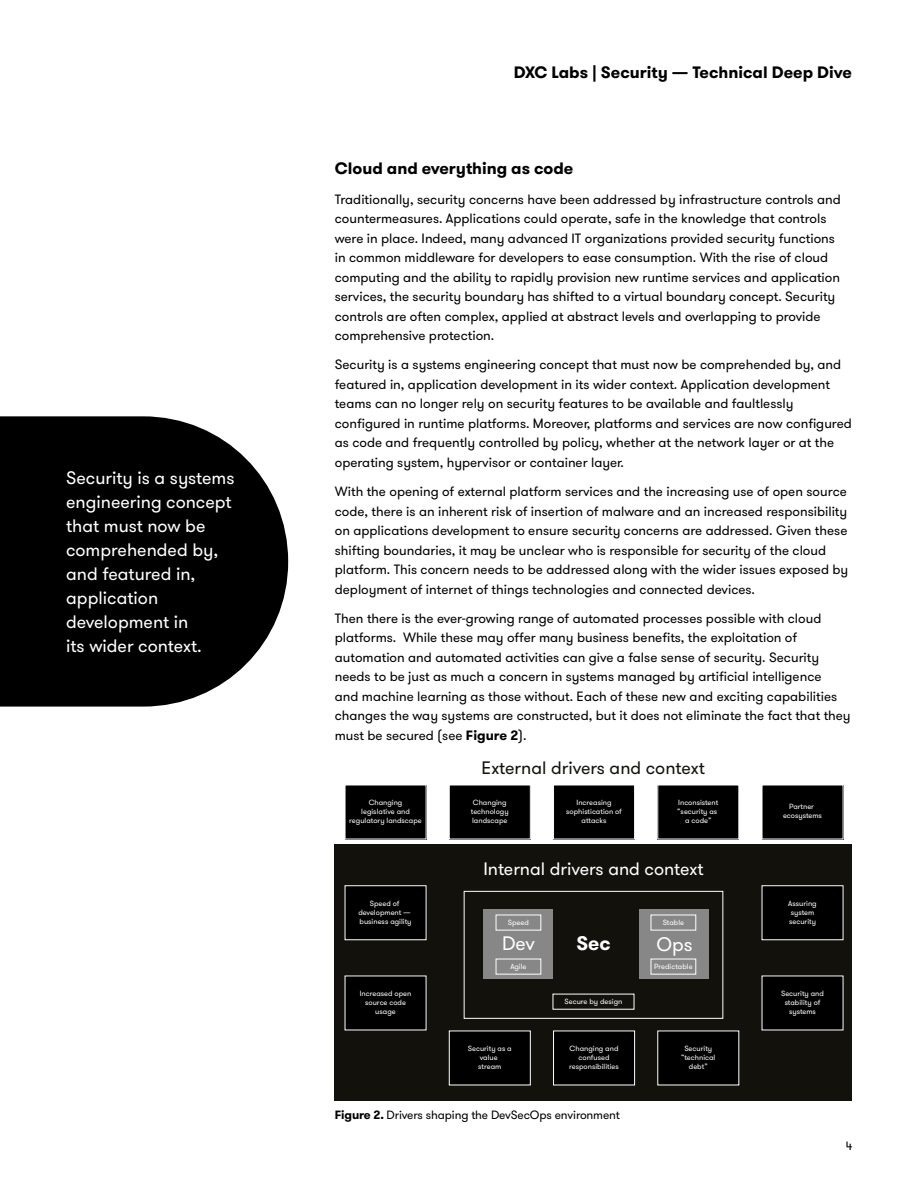
<style>
.page{position:relative;width:918px;height:1188px;background:#fff}
.page>*{position:absolute;margin:0;border:0;box-sizing:border-box;transform-origin:0 0}
.t1{font:19.5px "GT Walsheim Pro";color:#fff}
.t2{font:700 19.5px "GT Walsheim Pro";color:#fff}
.t3{font:18px/24px "GT Walsheim Pro";color:#fff}
.t4{font:18px "GT Walsheim Pro";color:#12110b}
.t5{font:700 16.5px "GT Walsheim Pro";color:#000}
.t6{font:13.5px/19.5px "GT Walsheim Pro";color:#000}
.t7{font:12px "GT Walsheim Pro";letter-spacing:-.01em;color:#000}
.t8{font:7.5px/9px "GT Walsheim Pro";color:#fff;text-align:center}
.s1{font-weight:700}
</style>
<div class="page">
<svg style="left:0;top:416px;width:288px;height:291px;background:#1a1a1a"></svg>
<div style="left:335px;top:844px;width:517px;height:257px;background:#12110b"></div>
<div style="left:464px;top:891px;width:259px;height:128px;border:1px solid #fff"></div>
<div style="left:484px;top:909px;width:69px;height:70px;background:#878787"></div>
<div style="left:345px;top:785px;width:81px;height:54px;background:#000"></div>
<div style="left:496px;top:915px;width:45px;height:16px;border:1px solid #fff"></div>
<div style="left:449px;top:785px;width:81px;height:54px;background:#000"></div>
<div style="left:449px;top:785px;width:82px;height:54px;border:1px solid #fff"></div>
<div style="left:554px;top:785px;width:81px;height:54px;background:#000"></div>
<div style="left:553px;top:785px;width:82px;height:54px;border:1px solid #fff"></div>
<div style="left:658px;top:785px;width:81px;height:54px;background:#000"></div>
<div style="left:449px;top:1031px;width:81px;height:54px;background:#000"></div>
<div style="left:449px;top:1031px;width:82px;height:54px;border:1px solid #fff"></div>
<div style="left:554px;top:1031px;width:81px;height:54px;background:#000"></div>
<div style="left:553px;top:1031px;width:82px;height:54px;border:1px solid #fff"></div>
<div style="left:658px;top:1031px;width:81px;height:54px;background:#000"></div>
<div style="left:762px;top:785px;width:81px;height:54px;background:#000"></div>
<div style="left:345px;top:886px;width:81px;height:54px;background:#000"></div>
<div style="left:345px;top:885px;width:81px;height:55px;border:1px solid #fff"></div>
<div style="left:762px;top:886px;width:81px;height:54px;background:#000"></div>
<div style="left:762px;top:885px;width:81px;height:55px;border:1px solid #fff"></div>
<div style="left:345px;top:976px;width:81px;height:54px;background:#000"></div>
<div style="left:762px;top:976px;width:81px;height:54px;background:#000"></div>
<div style="left:496px;top:959px;width:45px;height:16px;border:1px solid #fff"></div>
<div style="left:639px;top:909px;width:70px;height:70px;background:#878787"></div>
<div style="left:651px;top:915px;width:45px;height:16px;border:1px solid #fff"></div>
<div style="left:651px;top:959px;width:45px;height:16px;border:1px solid #fff"></div>
<h2 class="t3" style="left:66px;top:466px;width:170px">Security is a systems engineering concept that must now be comprehended by, and featured in, application development in<br>its wider context.</h2>
<p class="t5" style="left:514px;top:61px;width:340px">DXC Labs | Security — Technical Deep Dive</p>
<p class="t5" style="left:335px;top:158px;width:240px">Cloud and everything as code</p>
<p class="t6" style="left:335px;top:190px;width:508px">Traditionally, security concerns have been addressed by infrastructure controls and countermeasures. Applications could operate, safe in the knowledge that controls were in place. Indeed, many advanced IT organizations provided security functions in common middleware for developers to ease consumption. With the rise of cloud computing and the ability to rapidly provision new runtime services and application services, the security boundary has shifted to a virtual boundary concept. Security controls are often complex, applied at abstract levels and overlapping to provide comprehensive protection.</p>
<p class="t6" style="left:335px;top:355px;width:519px">Security is a systems engineering concept that must now be comprehended by, and featured in, application development in its wider context. Application development teams can no longer rely on security features to be available and faultlessly configured in runtime platforms. Moreover, platforms and services are now configured as code and frequently controlled by policy, whether at the network layer or at the operating system, hypervisor or container layer.</p>
<p class="t6" style="left:335px;top:482px;width:515px">With the opening of external platform services and the increasing use of open source code, there is an inherent risk of insertion of malware and an increased responsibility on applications development to ensure security concerns are addressed. Given these shifting boundaries, it may be unclear who is responsible for security of the cloud platform. This concern needs to be addressed along with the wider issues exposed by deployment of internet of things technologies and connected devices.</p>
<p class="t6" style="left:335px;top:609px;width:517px">Then there is the ever-growing range of automated processes possible with cloud platforms. While these may offer many business benefits, the exploitation of automation and automated activities can give a false sense of security. Security needs to be just as much a concern in systems managed by artificial intelligence<br>and machine learning as those without. Each of these new and exciting capabilities changes the way systems are constructed, but it does not eliminate the fact that they must be secured (see <span class="s1">Figure 2</span>).</p>
<h2 class="t4" style="left:482px;top:756px;width:225px">External drivers and context</h2>
<p class="t8" style="left:349px;top:798px;width:74px">Changing<br>legislative and regulatory landscape</p>
<p class="t8" style="left:471px;top:798px;width:39px;text-align:left">Changing technology landscape</p>
<p class="t8" style="left:566px;top:798px;width:57px">Increasing sophistication of attacks</p>
<p class="t8" style="left:677px;top:798px;width:43px">Inconsistent “security as a code”</p>
<h2 class="t3" style="left:483px;top:857px;width:222px">Internal drivers and context</h2>
<p class="t8" style="left:783px;top:803px;width:41px">Partner ecosystems</p>
<p class="t8" style="left:358px;top:899px;width:55px">Speed of development — business agility</p>
<p class="t8" style="left:788px;top:899px;width:30px;text-align:left">Assuring system security</p>
<p class="t8" style="left:508px;top:918px;width:23px">Speed</p>
<p class="t8" style="left:663px;top:918px;width:23px">Stable</p>
<p class="t8" style="left:654px;top:962px;width:40px">Predictable</p>
<h1 class="t2" style="left:576px;top:930px;width:36px">Sec</h1>
<h1 class="t1" style="left:656px;top:932px;width:38px">Ops</h1>
<h1 class="t1" style="left:502px;top:931px;width:34px">Dev</h1>
<p class="t8" style="left:510px;top:962px;width:18px">Agile</p>
<p class="t8" style="left:360px;top:989px;width:53px">Increased open source code usage</p>
<p class="t8" style="left:781px;top:989px;width:44px">Security and stability of systems</p>
<p class="t8" style="left:565px;top:997px;width:59px">Secure by design</p>
<p class="t8" style="left:468px;top:1044px;width:46px">Security as a value<br>stream</p>
<p class="t8" style="left:569px;top:1044px;width:51px">Changing and confused responsibilities</p>
<p class="t8" style="left:681px;top:1044px;width:36px">Security “technical debt”</p>
<p class="t7" style="left:335px;top:1108px;width:287px"><span class="s1">Figure 2.</span> Drivers shaping the DevSecOps environment</p>
<p class="t7" style="left:846px;top:1138px;width:8px">4</p>
</div>
